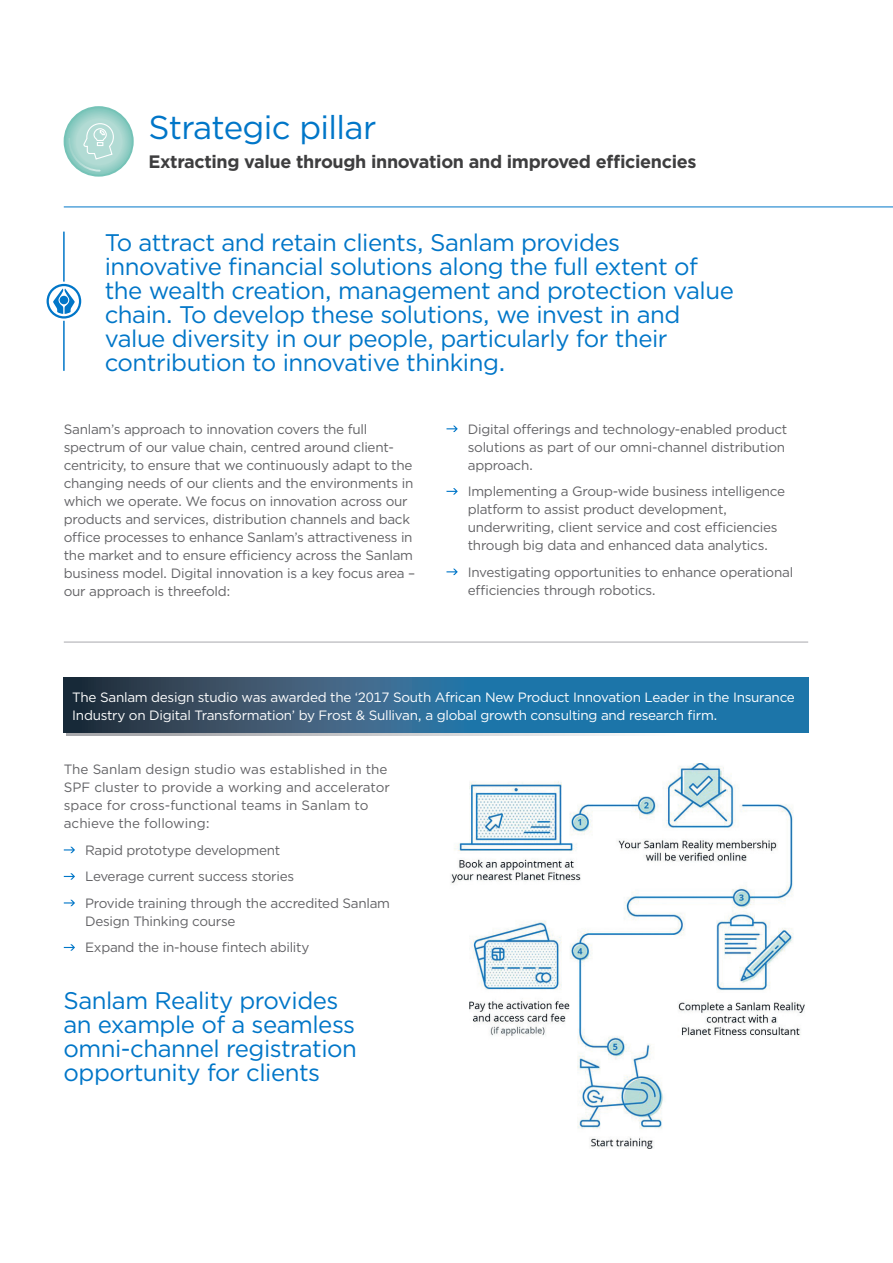
<style>
.page{position:relative;width:893px;height:1263px;background:#fff}
.page>*{position:absolute;margin:0;border:0;box-sizing:border-box;transform-origin:0 0}
.Page_heading_ROG{font:33px "Gotham";letter-spacing:-.02em;color:#0076c8}
.Intro_Copy_ROG{font:24px/24px "Gotham";letter-spacing:-.02em;color:#0076c8}
.Level_01_heading_ROG{font:700 18px "Gotham";letter-spacing:-.02em;color:#3e3e3f}
.Body_copy_ROG{font:13.5px/18px "Gotham";letter-spacing:-.02em;color:#636366}
.t1{font:13.5px/18px "Gotham";letter-spacing:-.02em;color:#fff}
.Body_copy_ROG-2{font:13.5px/18px "Gotham";color:#636366}
</style>
<div class="page">
<img style="left:451px;top:763px;width:354px;height:386px">
<hr style="left:64px;top:207px;width:829px;height:1px;background:#0076c8">
<hr style="left:63px;top:232px;width:2px;height:139px;background:#0076c8">
<svg style="left:44px;top:282px;width:39px;height:39px"></svg>
<svg style="left:47px;top:284px;width:34px;height:35px"></svg>
<svg style="left:64px;top:847px;width:11px;height:6px"></svg>
<svg style="left:64px;top:873px;width:11px;height:7px"></svg>
<svg style="left:64px;top:900px;width:11px;height:6px"></svg>
<svg style="left:64px;top:944px;width:11px;height:7px"></svg>
<div style="left:67px;top:677px;width:741px;height:59px;background:linear-gradient(to right,#9d9ea3,#fff)"></div>
<svg style="left:64px;top:677px;width:744px;height:56px;background:#29648a"></svg>
<svg style="left:446px;top:426px;width:12px;height:6px"></svg>
<svg style="left:446px;top:488px;width:12px;height:6px"></svg>
<svg style="left:446px;top:569px;width:12px;height:6px"></svg>
<hr style="left:64px;top:642px;width:744px;height:1px;background:#a8a9ad">
<svg style="left:65px;top:107px;width:68px;height:69px"></svg>
<div style="left:64px;top:106px;width:70px;height:71px;border:2px solid #75c3b7;border-radius:50%"></div>
<svg style="left:68px;top:123px;width:46px;height:49px;background:#b3dbd5"></svg>
<p class="Page_heading_ROG" style="left:148px;top:106px;width:229px">Strategic pillar</p>
<p class="Level_01_heading_ROG" style="left:148px;top:149px;width:550px">Extracting value through innovation and improved efficiencies</p>
<p class="Intro_Copy_ROG" style="left:105px;top:230px;width:631px">To attract and retain clients, Sanlam provides innovative financial solutions along the full extent of the wealth creation, management and protection value chain. To develop these solutions, we invest in and value diversity in our people, particularly for their contribution to innovative thinking.</p>
<p class="Body_copy_ROG" style="left:64px;top:419px;width:353px">Sanlam’s approach to innovation covers the full spectrum of our value chain, centred around client&shy;centricity, to ensure that we continuously adapt to the changing needs of our clients and the environments in which we operate. We focus on innovation across our products and services, distribution channels and back office processes to enhance Sanlam’s attractiveness in the market and to ensure efficiency across the Sanlam business model. Digital innovation is a key focus area – our approach is threefold:</p>
<p class="Body_copy_ROG" style="left:468px;top:419px;width:321px">Digital offerings and technology-enabled product solutions as part of our omni-channel distribution approach.</p>
<p class="Body_copy_ROG" style="left:468px;top:482px;width:319px">Implementing a Group-wide business intelligence platform to assist product development, underwriting, client service and cost efficiencies through big data and enhanced data analytics.</p>
<p class="Body_copy_ROG" style="left:468px;top:562px;width:327px">Investigating opportunities to enhance operational efficiencies through robotics.</p>
<p class="t1" style="left:72px;top:687px;width:724px">The Sanlam design studio was awarded the ‘2017 South African New Product Innovation Leader in the Insurance<br>Industry on Digital Transformation’ by Frost &amp; Sullivan, a global growth consulting and research firm.</p>
<p class="Body_copy_ROG-2" style="left:64px;top:760px;width:328px">The Sanlam design studio was established in the SPF cluster to provide a working and accelerator space for cross-functional teams in Sanlam to achieve the following:</p>
<p class="Body_copy_ROG" style="left:85px;top:840px;width:197px">Rapid prototype development</p>
<p class="Body_copy_ROG" style="left:85px;top:867px;width:211px">Leverage current success stories</p>
<p class="Body_copy_ROG" style="left:85px;top:893px;width:307px">Provide training through the accredited Sanlam<br>Design Thinking course</p>
<p class="Body_copy_ROG" style="left:85px;top:938px;width:226px">Expand the in-house fintech ability</p>
<p class="Intro_Copy_ROG" style="left:64px;top:988px;width:295px">Sanlam Reality provides an example of a seamless omni-channel registration opportunity for clients</p>
</div>
